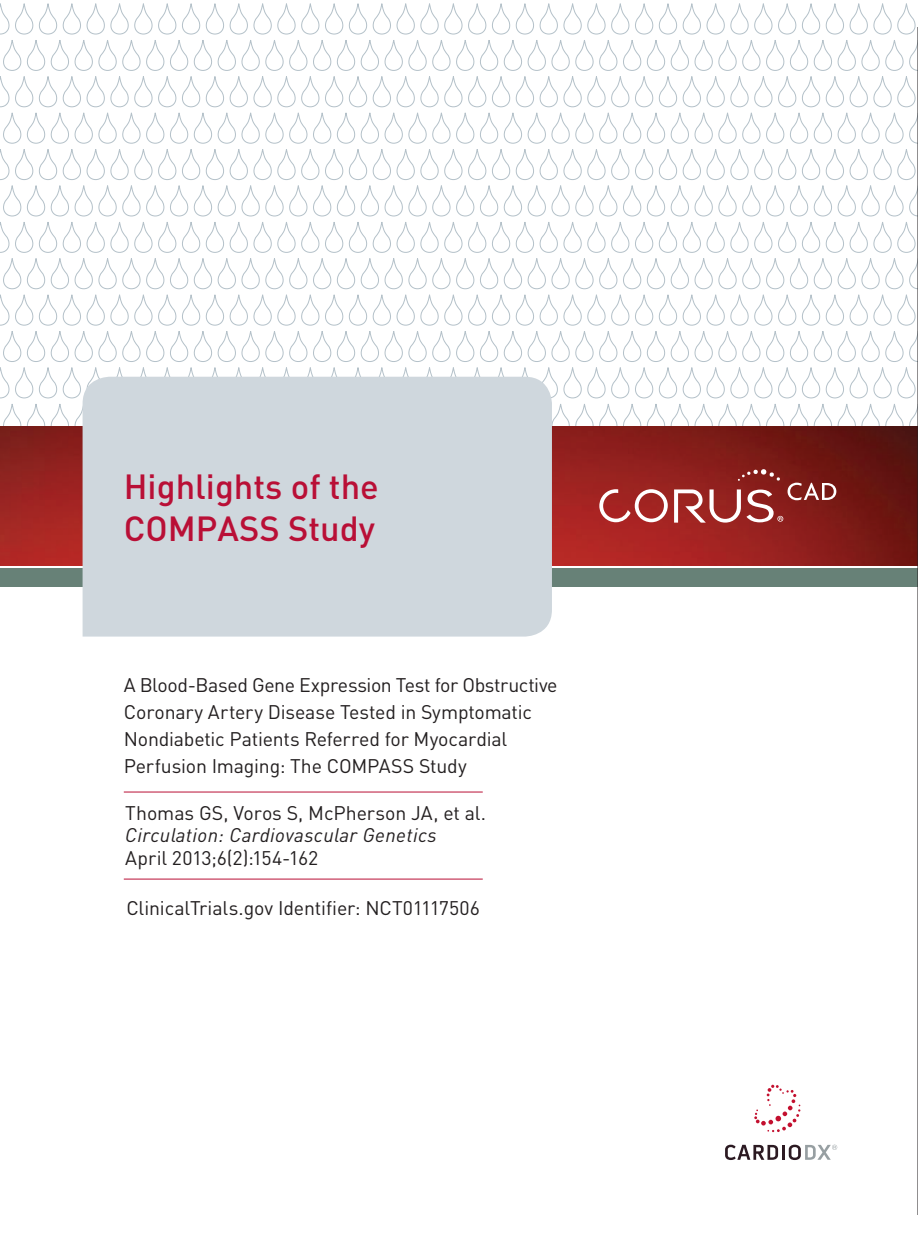
<style>
.page{position:relative;width:918px;height:1242px;background:#fff}
.page>*{position:absolute;margin:0;border:0;box-sizing:border-box;transform-origin:0 0}
.t1{font:500 34.5px/41.4px "DINOT";color:#b90f36}
.t2{font:19.5px/27px "DINOT";letter-spacing:-.01em;color:#231f20}
.t3{font:italic 19.5px "DINOT";letter-spacing:.02em;color:#231f20}
</style>
<div class="page">
<div style="left:0;top:568px;width:918px;height:19px;background:#678177"></div>
<img style="left:0;top:523px;width:917px;height:42px">
<svg style="left:754px;top:1085px;width:46px;height:47px"></svg>
<hr style="left:782px;top:1145px;width:3px;height:15px;background:#2c1a22">
<svg style="left:725px;top:1145px;width:53px;height:15px"></svg>
<svg style="left:789px;top:1145px;width:48px;height:15px"></svg>
<svg style="left:0;top:3px;width:917px;height:520px"></svg>
<hr style="left:917px;top:27px;width:1px;height:1188px;background:#231f20">
<div style="left:83px;top:377px;width:469px;height:260px;background:#cfd7dd"></div>
<hr style="left:124px;top:792px;width:359px;height:1px;background:#b90f36">
<hr style="left:124px;top:879px;width:359px;height:1px;background:#b90f36">
<h1 class="t1" style="left:124px;top:465px;width:257px">Highlights of the<br>COMPASS Study</h1>
<p class="t2" style="left:124px;top:671px;width:435px">A Blood-Based Gene Expression Test for Obstructive Coronary Artery Disease Tested in Symptomatic Nondiabetic Patients Referred for Myocardial Perfusion Imaging: The COMPASS Study</p>
<p class="t2" style="left:125px;top:799px;width:362px">Thomas GS, Voros S, McPherson JA, et al.</p>
<p class="t3" style="left:125px;top:823px;width:313px">Circulation: Cardiovascular Genetics</p>
<p class="t2" style="left:125px;top:844px;width:194px">April 2013;6(2):154-162</p>
<p class="t2" style="left:126px;top:894px;width:355px">ClinicalTrials.gov Identifier: NCT01117506</p>
</div>
